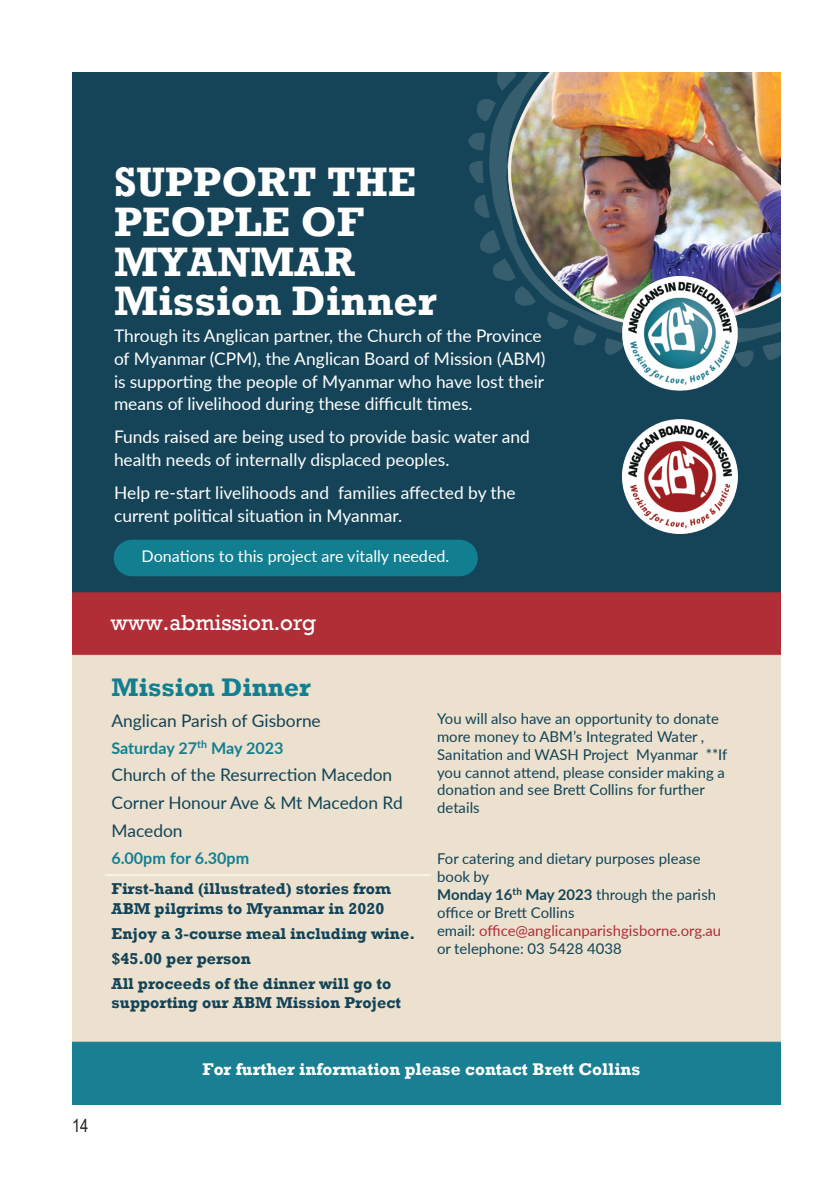
<style>
.page{position:relative;width:840px;height:1191px;background:#fff}
.page>*{position:absolute;margin:0;border:0;box-sizing:border-box;transform-origin:0 0}
.t1{font:700 42.2px/39.6px "Rockwell";color:#fff}
.t2{font:700 26px "Rockwell";color:#127f91}
.t3{font:22.4px "Rockwell";color:#fff}
.t4{font:18px "Arial Narrow";color:#231f20}
.t5{font:17.4px/23px "Lato";color:#fff}
.t6{font:17.4px/28.2px "Lato";letter-spacing:-.005em;color:#134357}
.t7{font:700 17.4px "Rockwell";color:#fff}
.t8{font:700 16.2px/25px "Rockwell";color:#134357}
.t9{font:16.2px "Lato";color:#fff}
.t10{font:700 16.2px "Lato";letter-spacing:-.005em;color:#127f91}
.t11{font:14.8px/17.8px "Lato";color:#134357}
.s1{font-weight:700}
.s2{color:#b22d37}
</style>
<div class="page">
<img style="left:72px;top:72px;width:708px;height:1032px">
<img style="left:468px;top:72px;width:312px;height:299px">
<img style="left:622px;top:276px;width:115px;height:257px">
<hr style="left:105px;top:873px;width:325px;height:2px;background:#f7f1e7">
<div style="left:105px;top:161px;width:387px;height:159px;background:#154458"></div>
<div style="left:105px;top:324px;width:453px;height:200px;background:#154458"></div>
<div style="left:114px;top:540px;width:363px;height:36px;background:#127f91;border-radius:18px"></div>
<div style="left:111px;top:606px;width:516px;height:39px;background:#b22e37"></div>
<p class="t4" style="left:72px;top:1112px;width:18px">14</p>
<h1 class="t1" style="left:114px;top:162px;width:324px">SUPPORT THE<br>PEOPLE OF<br>MYANMAR<br>Mission Dinner</h1>
<p class="t5" style="left:114px;top:323px;width:433px">Through its Anglican partner, the Church of the Province of Myanmar (CPM), the Anglican Board of Mission (ABM) is supporting the people of Myanmar who have lost their means of livelihood during these difficult times.</p>
<p class="t5" style="left:114px;top:425px;width:417px">Funds raised are being used to provide basic water and health needs of internally displaced peoples.</p>
<p class="t5" style="left:114px;top:480px;width:403px">Help re-start livelihoods and families affected by the current political situation in Myanmar.</p>
<p class="t9" style="left:141px;top:544px;width:309px">Donations to this project are vitally needed.</p>
<p class="t3" style="left:111px;top:609px;width:207px">www.abmission.org</p>
<h2 class="t2" style="left:111px;top:671px;width:201px">Mission Dinner</h2>
<p class="t6" style="left:111px;top:705px;width:211px">Anglican Parish of Gisborne</p>
<p class="t10" style="left:111px;top:735px;width:173px">Saturday 27<sup>th</sup> May 2023</p>
<p class="t6" style="left:111px;top:759px;width:292px">Church of the Resurrection Macedon<br>Corner Honour Ave &amp; Mt Macedon Rd<br>Macedon</p>
<p class="t10" style="left:111px;top:846px;width:139px">6.00pm for 6.30pm</p>
<p class="t8" style="left:111px;top:879px;width:281px;line-height:19.2px">First-hand (illustrated) stories from<br>ABM pilgrims to Myanmar in 2020</p>
<p class="t8" style="left:111px;top:920px;width:305px">Enjoy a 3-course meal including wine. $45.00 per person<br>All proceeds of the dinner will go to</p>
<p class="t8" style="left:111px;top:990px;width:291px">supporting our ABM Mission Project</p>
<p class="t11" style="left:437px;top:709px;width:291px">You will also have an opportunity to donate more money to ABM’s Integrated Water , Sanitation and WASH Project Myanmar **If you cannot attend, please consider making a donation and see Brett Collins for further details</p>
<p class="t11" style="left:437px;top:849px;width:285px">For catering and dietary purposes please book by<br><span class="s1">Monday 16</span><sup>th</sup> <span class="s1">May 2023</span> through the parish office or Brett Collins<br>email: <span class="s2">office@anglicanparishgisborne.org.au </span>or telephone: 03 5428 4038</p>
<p class="t7" style="left:202px;top:1058px;width:439px">For further information please contact Brett Collins</p>
</div>
